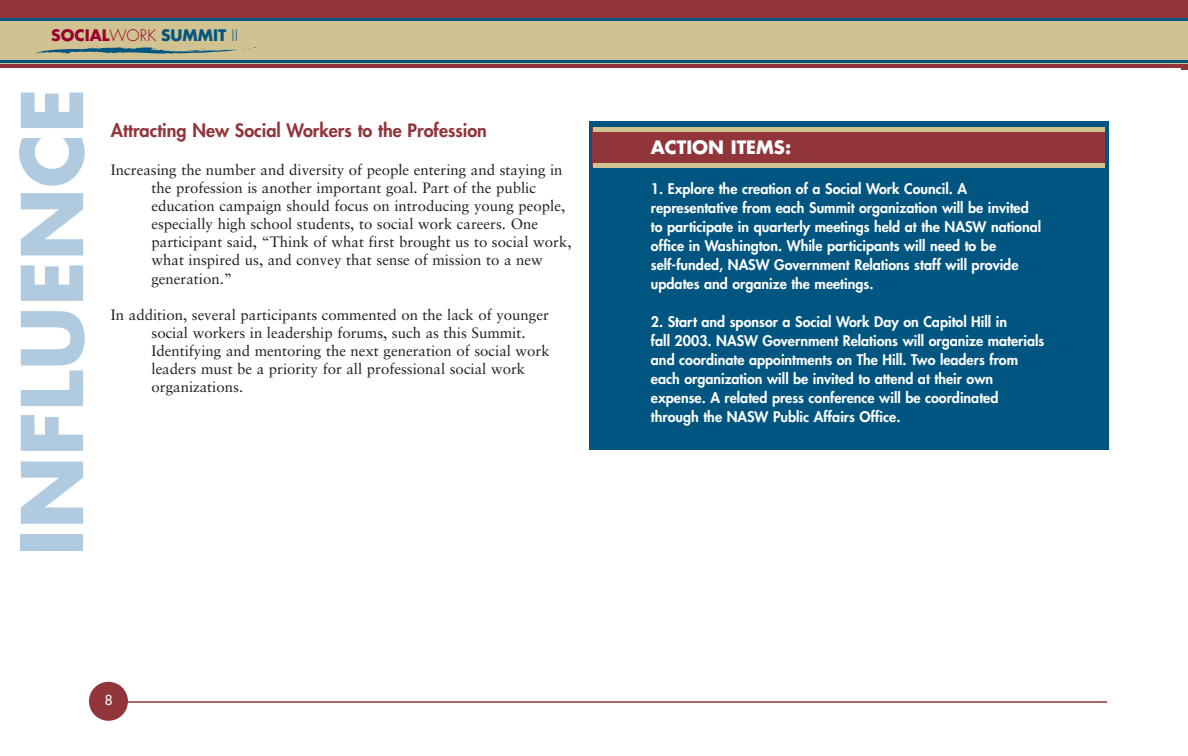
<style>
.page{position:relative;width:1188px;height:756px;background:#fff}
.page>*{position:absolute;margin:0;border:0;box-sizing:border-box;transform-origin:0 0}
.t1{font:700 82.65px "Futura";color:#b0cbdf}
.t2{font:800 18px "Futura";color:#92353b}
.t3{font:700 18px "Futura";color:#fff}
.t4{font:700 15.45px "Futura";color:#99002e}
.t5{font:15px/18px "Sabon";color:#201f20}
.t6{font:800 14.25px/19px "Futura";color:#fff}
.t7{font:13.5px "Futura";color:#fff}
.s1{font-weight:300}
.s2{color:#005581}
.s3{font-weight:300;color:#005581}
</style>
<div class="page">
<div style="left:1181px;top:0;width:7px;height:69px;background:#92353b"></div>
<hr style="left:108px;top:701px;width:999px;height:2px;background:#92353b">
<div style="left:89px;top:682px;width:39px;height:39px;background:#92353b;border-radius:50%"></div>
<div style="left:0;top:0;width:1188px;height:68px;background:#92353b"></div>
<div style="left:0;top:18px;width:1188px;height:45px;background:#d0c391"></div>
<svg style="left:35px;top:46px;width:221px;height:8px"></svg>
<hr style="left:0;top:18px;width:1188px;height:3px;background:#005581">
<hr style="left:0;top:61px;width:1188px;height:2px;background:#005581">
<div style="left:589px;top:122px;width:519px;height:328px;background:#005581"></div>
<div style="left:593px;top:128px;width:512px;height:39px;background:#92353b"></div>
<div style="left:593px;top:127px;width:512px;height:5px;background:#d0c391"></div>
<div style="left:593px;top:163px;width:512px;height:5px;background:#d0c391"></div>
<p class="t4" style="left:51px;top:28px;width:188px">SOCIAL<span class="s1">WORK</span> <span class="s2">SUMMIT</span> <span class="s3">II</span></p>
<h1 class="t1" style="left:15px;top:556px;width:469px;rotate:-90deg">INFLUENCE</h1>
<p class="t2" style="left:111px;top:122px;width:377px">Attracting New Social Workers to the Profession</p>
<p class="t5" style="left:151px;top:162px;width:422px;text-indent:-40px">Increasing the number and diversity of people entering and staying in the profession is another important goal. Part of the public education campaign should focus on introducing young people, especially high school students, to social work careers. One participant said, “Think of what first brought us to social work, what inspired us, and convey that sense of mission to a new generation.”</p>
<p class="t5" style="left:151px;top:307px;width:400px;text-indent:-40px">In addition, several participants commented on the lack of younger social workers in leadership forums, such as this Summit.<br>Identifying and mentoring the next generation of social work leaders must be a priority for all professional social work organizations.</p>
<p class="t7" style="left:105px;top:693px;width:9px">8</p>
<p class="t3" style="left:651px;top:139px;width:142px">ACTION ITEMS:</p>
<p class="t6" style="left:651px;top:180px;width:392px">1. Explore the creation of a Social Work Council. A representative from each Summit organization will be invited to participate in quarterly meetings held at the NASW national office in Washington. While participants will need to be self-funded, NASW Government Relations staff will provide updates and organize the meetings.</p>
<p class="t6" style="left:651px;top:313px;width:395px">2. Start and sponsor a Social Work Day on Capitol Hill in<br>fall 2003. NASW Government Relations will organize materials and coordinate appointments on The Hill. Two leaders from each organization will be invited to attend at their own expense. A related press conference will be coordinated through the NASW Public Affairs Office.</p>
</div>
